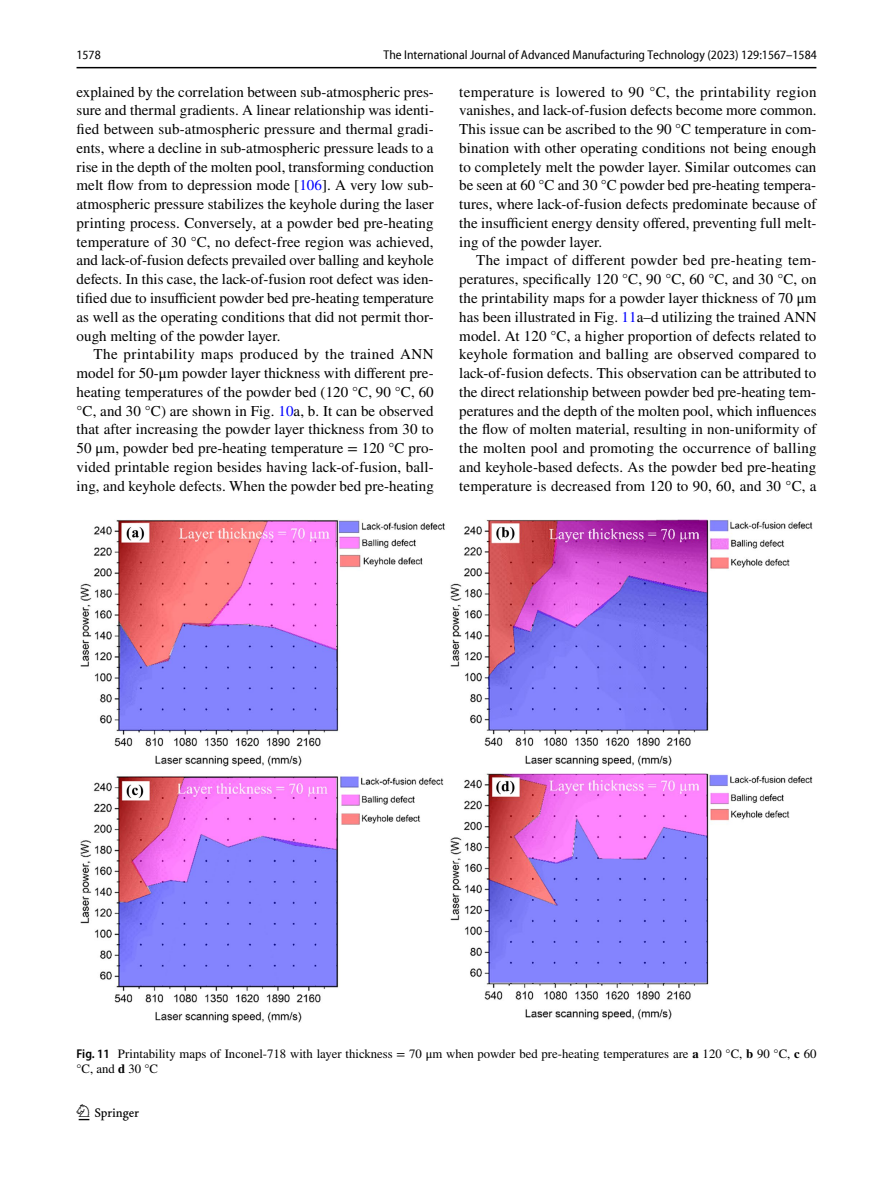
<style>
.page{position:relative;width:893px;height:1187px;background:#fff}
.page>*{position:absolute;margin:0;border:0;box-sizing:border-box;transform-origin:0 0}
.t1{font:22.5px "Springnew Regular 2";color:#000}
.t2{font:15px/18.8px "STIX";letter-spacing:.005em;color:#000;text-align:justify}
.t3{font:12.75px/15px "STIX";color:#000}
.t4{font:semi-condensed 12.75px "Myriad Pro Unic";color:#000}
.s1{color:#00f}
.s2{font-family:"Myriad Pro";font-weight:600;font-stretch:semi-condensed}
.s3{font-weight:700}
</style>
<div class="page">
<hr style="left:77px;top:67px;width:739px;height:1px;background:#000">
<img style="left:81px;top:519px;width:731px;height:503px">
<p class="t4" style="left:77px;top:50px;width:26px">1578</p>
<p class="t4" style="left:384px;top:50px;width:435px">The International Journal of Advanced Manufacturing Technology (2023) 129:1567–1584</p>
<p class="t2" style="left:77px;top:83px;width:359px">explained by the correlation between sub-atmospheric pres&shy;sure and thermal gradients. A linear relationship was identi&shy;fied between sub-atmospheric pressure and thermal gradi&shy;ents, where a decline in sub-atmospheric pressure leads to a rise in the depth of the molten pool, transforming conduction melt flow from to depression mode [<span class="s1">106</span>]. A very low sub&shy;atmospheric pressure stabilizes the keyhole during the laser printing process. Conversely, at a powder bed pre-heating temperature of 30 °C, no defect-free region was achieved, and lack-of-fusion defects prevailed over balling and keyhole defects. In this case, the lack-of-fusion root defect was iden&shy;tified due to insufficient powder bed pre-heating temperature as well as the operating conditions that did not permit thor&shy;ough melting of the powder layer.</p>
<p class="t2" style="left:77px;top:346px;width:359px;text-indent:17px">The printability maps produced by the trained ANN model for 50-μm powder layer thickness with different pre&shy;heating temperatures of the powder bed (120 °C, 90 °C, 60 °C, and 30 °C) are shown in Fig. <span class="s1">10</span>a, b. It can be observed that after increasing the powder layer thickness from 30 to 50 μm, powder bed pre-heating temperature = 120 °C pro&shy;vided printable region besides having lack-of-fusion, ball&shy;ing, and keyhole defects. When the powder bed pre-heating</p>
<p class="t2" style="left:459px;top:83px;width:359px">temperature is lowered to 90 °C, the printability region vanishes, and lack-of-fusion defects become more common.<br>This issue can be ascribed to the 90 °C temperature in com&shy;bination with other operating conditions not being enough to completely melt the powder layer. Similar outcomes can be seen at 60 °C and 30 °C powder bed pre-heating tempera&shy;tures, where lack-of-fusion defects predominate because of the insufficient energy density offered, preventing full melt&shy;ing of the powder layer.</p>
<p class="t2" style="left:459px;top:252px;width:359px;text-indent:17px">The impact of different powder bed pre-heating tem&shy;peratures, specifically 120 °C, 90 °C, 60 °C, and 30 °C, on the printability maps for a powder layer thickness of 70 μm has been illustrated in Fig. <span class="s1">11</span>a–d utilizing the trained ANN model. At 120 °C, a higher proportion of defects related to keyhole formation and balling are observed compared to lack-of-fusion defects. This observation can be attributed to the direct relationship between powder bed pre-heating tem&shy;peratures and the depth of the molten pool, which influences the flow of molten material, resulting in non-uniformity of the molten pool and promoting the occurrence of balling and keyhole-based defects. As the powder bed pre-heating temperature is decreased from 120 to 90, 60, and 30 °C, a</p>
<p class="t3" style="left:77px;top:1046px;width:741px"><span class="s2">Fig. 11</span> Printability maps of Inconel-718 with layer thickness = 70 μm when powder bed pre-heating temperatures are <span class="s3">a</span> 120 °C, <span class="s3">b</span> 90 °C, <span class="s3">c</span> 60 °C, and <span class="s3">d</span> 30 °C</p>
<h1 class="t1" style="left:79px;top:1104px;width:62px">1 3</h1>
</div>
